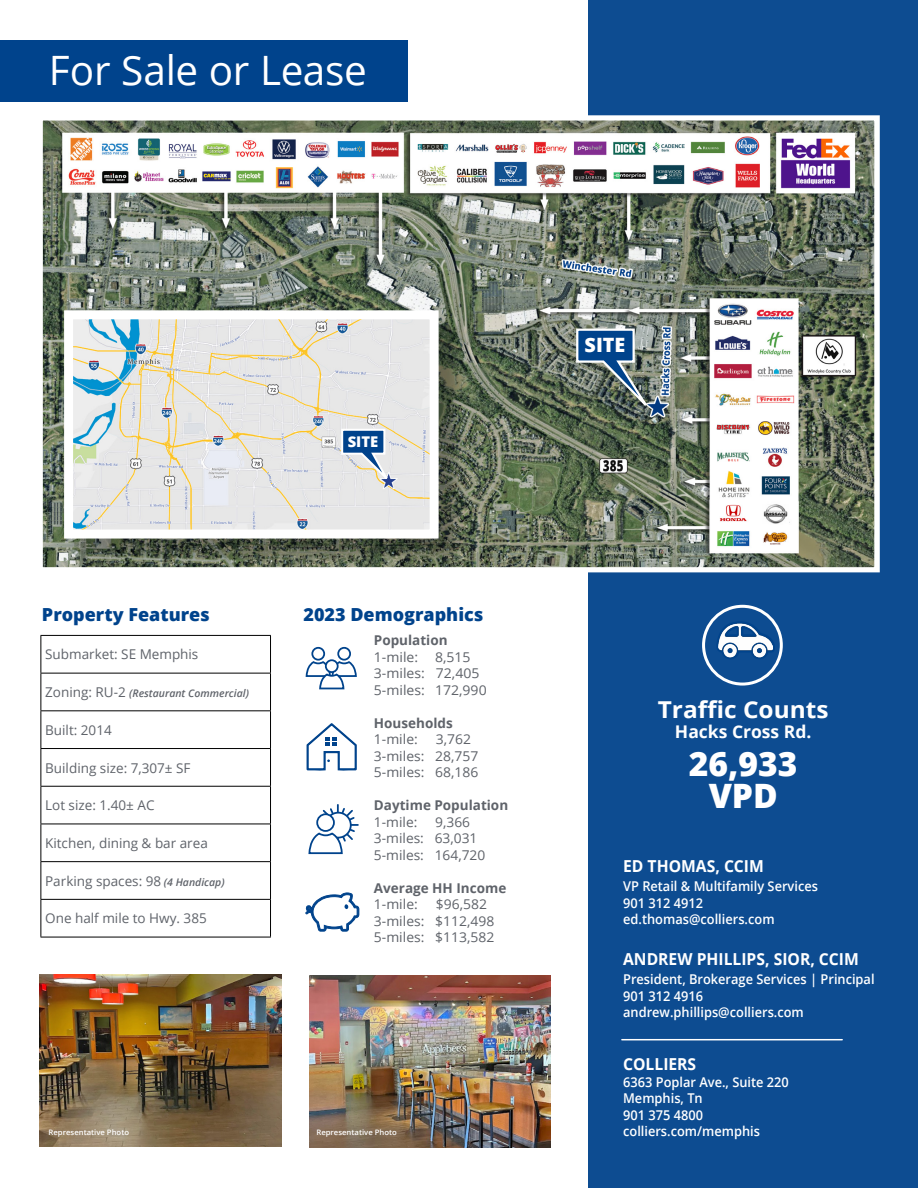
<style>
.page{position:relative;width:918px;height:1188px;background:#fff}
.page>*{position:absolute;margin:0;border:0;box-sizing:border-box;transform-origin:0 0}
.t1{font:40.5px "Open Sans";letter-spacing:-.01em;color:#fff}
.t2{font:800 33.6px/31.5px "Open Sans";color:#fff;text-align:center}
.t3{font:700 23.25px "Open Sans";color:#fff;scale:1.05 1}
.t4{font:800 19.8px "Open Sans";color:#fff}
.t5{font:800 18px "Open Sans";color:#00438c}
.t6{font:700 17.55px "Open Sans";color:#fff}
.t7{font:700 16.5px "Open Sans";color:#fff;scale:.95 1}
.t8{font:800 14.85px "Open Sans";color:#fff}
.t9{font:13.5px/16.5px "Open Sans";color:#5f636a}
.t10{font:600 13.5px/16.5px "Open Sans";color:#fff;scale:.95 1}
.t11{font:700 13.5px "Open Sans";color:#5f636a}
.t12{font:13.5px/16.5px "Open Sans";color:#5f636a;scale:1.04 1}
.t13{font:italic 600 10.5px "Open Sans";color:#5f636a}
.t14{font:600 7.5px "Open Sans";color:#fff}
.s1{font-weight:400;font-style:normal;font-size:13.5px}
.s2{font-weight:600;font-style:italic;font-size:10.5px}
</style>
<div class="page">
<hr style="left:337px;top:805px;width:2px;height:40px;background:#00438c">
<hr style="left:318px;top:824px;width:40px;height:2px;background:#00438c">
<div style="left:589px;top:0;width:329px;height:1188px;background:#0d4c91"></div>
<img style="left:42px;top:113px;width:838px;height:462px">
<div style="left:0;top:40px;width:407px;height:62px;background:#00438c"></div>
<svg style="left:41px;top:636px;width:229px;height:301px"></svg>
<hr style="left:40px;top:635px;width:231px;height:1px;background:#000">
<hr style="left:40px;top:636px;width:1px;height:37px;background:#000">
<hr style="left:270px;top:636px;width:1px;height:37px;background:#000">
<hr style="left:40px;top:673px;width:231px;height:1px;background:#000">
<hr style="left:40px;top:673px;width:1px;height:37px;background:#000">
<hr style="left:270px;top:673px;width:1px;height:37px;background:#000">
<hr style="left:40px;top:710px;width:231px;height:1px;background:#000">
<hr style="left:40px;top:711px;width:1px;height:37px;background:#000">
<hr style="left:270px;top:711px;width:1px;height:37px;background:#000">
<hr style="left:40px;top:748px;width:231px;height:1px;background:#000">
<hr style="left:40px;top:749px;width:1px;height:37px;background:#000">
<hr style="left:270px;top:749px;width:1px;height:37px;background:#000">
<hr style="left:40px;top:786px;width:231px;height:1px;background:#000">
<hr style="left:40px;top:787px;width:1px;height:37px;background:#000">
<hr style="left:270px;top:787px;width:1px;height:37px;background:#000">
<hr style="left:40px;top:824px;width:231px;height:1px;background:#000">
<hr style="left:40px;top:824px;width:1px;height:37px;background:#000">
<hr style="left:270px;top:824px;width:1px;height:37px;background:#000">
<hr style="left:40px;top:861px;width:231px;height:1px;background:#000">
<hr style="left:40px;top:862px;width:1px;height:37px;background:#000">
<hr style="left:270px;top:862px;width:1px;height:37px;background:#000">
<hr style="left:40px;top:899px;width:231px;height:1px;background:#000">
<hr style="left:40px;top:900px;width:1px;height:37px;background:#000">
<hr style="left:270px;top:900px;width:1px;height:37px;background:#000">
<hr style="left:40px;top:937px;width:231px;height:1px;background:#000">
<svg style="left:717px;top:621px;width:58px;height:30px"></svg>
<img style="left:719px;top:613px;width:54px;height:55px">
<div style="left:67px;top:314px;width:400px;height:253px;background:#000;opacity:.3"></div>
<img style="left:74px;top:320px;width:355px;height:209px">
<div style="left:64px;top:310px;width:375px;height:229px;border:9px solid #fff"></div>
<svg style="left:305px;top:893px;width:54px;height:39px"></svg>
<svg style="left:306px;top:723px;width:51px;height:48px"></svg>
<svg style="left:340px;top:428px;width:55px;height:62px;background:#a3b5c9"></svg>
<img style="left:40px;top:975px;width:241px;height:172px">
<img style="left:310px;top:975px;width:241px;height:173px">
<hr style="left:622px;top:1039px;width:220px;height:1px;background:#fff">
<div style="left:311px;top:647px;width:14px;height:14px;border:2px solid #00438c;border-radius:50%"></div>
<div style="left:337px;top:647px;width:14px;height:14px;border:2px solid #00438c;border-radius:50%"></div>
<div style="left:325px;top:659px;width:14px;height:14px;border:2px solid #00438c;border-radius:50%"></div>
<svg style="left:305px;top:660px;width:52px;height:30px"></svg>
<svg style="left:308px;top:806px;width:48px;height:49px"></svg>
<div style="left:702px;top:605px;width:81px;height:81px;border:3px solid #fff;border-radius:50%"></div>
<img style="left:575px;top:327px;width:84px;height:95px">
<h1 class="t1" style="left:49px;top:42px;width:320px">For Sale or Lease</h1>
<p class="t8" style="left:348px;top:430px;width:32px">SITE</p>
<h3 class="t5" style="left:42px;top:601px;width:169px">Property Features</h3>
<h3 class="t5" style="left:303px;top:601px;width:182px">2023 Demographics</h3>
<p class="t9" style="left:45px;top:646px;width:155px">Submarket: SE Memphis</p>
<p class="t13" style="left:45px;top:686px;width:205px"><span class="s1">Zoning: RU-2</span> (Restaurant Commercial)</p>
<p class="t9" style="left:45px;top:721px;width:68px">Built: 2014</p>
<p class="t9" style="left:45px;top:759px;width:147px">Building size: 7,307± SF</p>
<p class="t9" style="left:45px;top:797px;width:111px">Lot size: 1.40± AC</p>
<p class="t9" style="left:45px;top:834px;width:164px">Kitchen, dining &amp; bar area</p>
<p class="t9" style="left:45px;top:872px;width:181px">Parking spaces: 98 <span class="s2">(4 Handicap)</span></p>
<p class="t9" style="left:45px;top:910px;width:163px">One half mile to Hwy. 385</p>
<p class="t11" style="left:374px;top:631px;width:75px">Population</p>
<p class="t12" style="left:374px;top:648px;width:110px">1-mile: 8,515<br>3-miles: 72,405<br>5-miles: 172,990</p>
<p class="t11" style="left:374px;top:713px;width:80px">Households</p>
<p class="t9" style="left:374px;top:731px;width:45px">1-mile:</p>
<p class="t9" style="left:374px;top:731px;width:106px;text-indent:62px">3,762<br>3-miles: 28,757<br>5-miles: 68,186</p>
<p class="t11" style="left:374px;top:796px;width:136px">Daytime Population</p>
<p class="t9" style="left:374px;top:813px;width:45px">1-mile:</p>
<p class="t9" style="left:374px;top:813px;width:113px;text-indent:61px">9,366<br>3-miles: 63,031<br>5-miles: 164,720</p>
<p class="t11" style="left:374px;top:878px;width:134px">Average HH Income</p>
<p class="t9" style="left:374px;top:896px;width:45px">1-mile:</p>
<p class="t9" style="left:374px;top:896px;width:122px;text-indent:62px">$96,582<br>3-miles: $112,498<br>5-miles: $113,582</p>
<p class="t14" style="left:49px;top:1128px;width:82px">Representative Photo</p>
<p class="t14" style="left:316px;top:1128px;width:82px">Representative Photo</p>
<h3 class="t4" style="left:585px;top:330px;width:42px">SITE</h3>
<h3 class="t3" style="left:658px;top:693px;width:164px">Traffic Counts</h3>
<p class="t6" style="left:675px;top:720px;width:138px">Hacks Cross Rd.</p>
<h2 class="t2" style="left:689px;top:747px;width:110px">26,933<br>VPD</h2>
<p class="t7" style="left:623px;top:854px;width:150px">ED THOMAS, CCIM</p>
<p class="t10" style="left:623px;top:878px;width:207px">VP Retail &amp; Multifamily Services<br>901 312 4912 ed.thomas@colliers.com</p>
<p class="t7" style="left:623px;top:947px;width:250px">ANDREW PHILLIPS, SIOR, CCIM</p>
<p class="t10" style="left:623px;top:971px;width:266px">President, Brokerage Services | Principal<br>901 312 4916 andrew.phillips@colliers.com</p>
<p class="t7" style="left:623px;top:1052px;width:78px">COLLIERS</p>
<p class="t10" style="left:623px;top:1073px;width:176px">6363 Poplar Ave., Suite 220<br>Memphis, Tn<br>901 375 4800 colliers.com/memphis</p>
</div>
